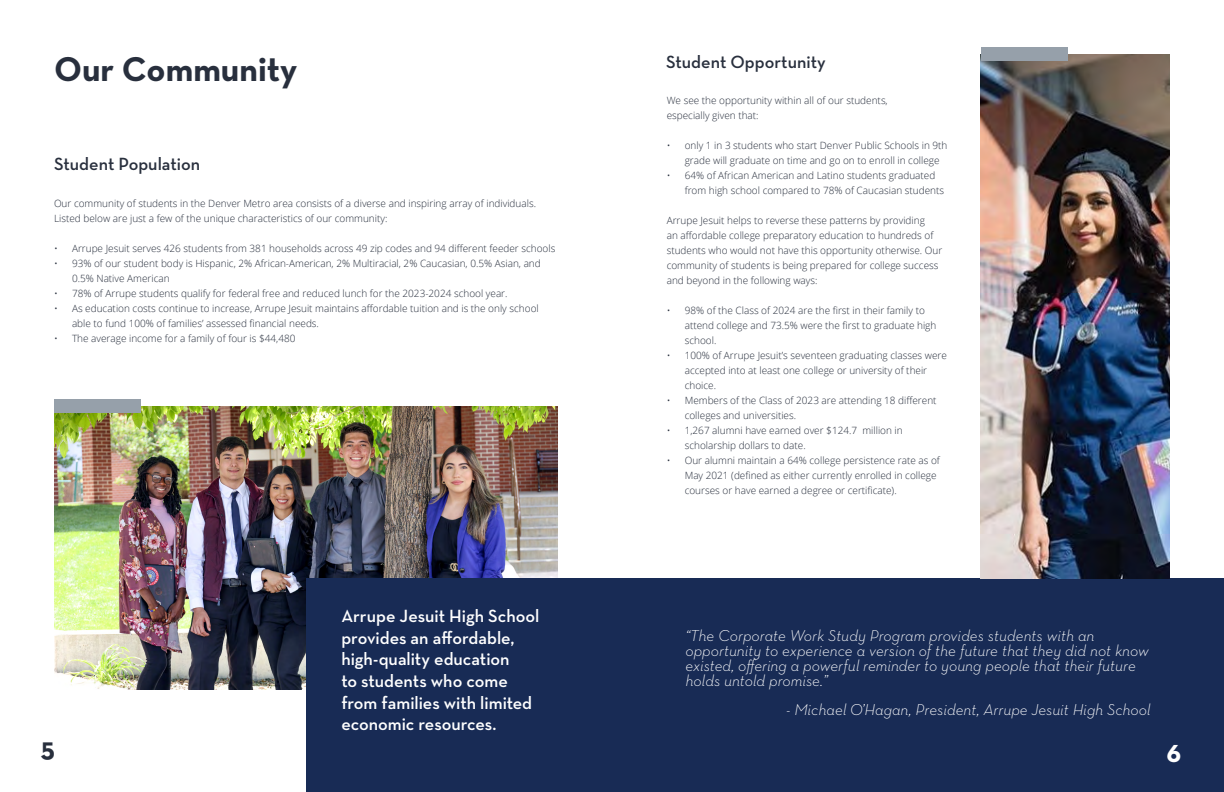
<style>
.page{position:relative;width:1224px;height:792px;background:#fff}
.page>*{position:absolute;margin:0;border:0;box-sizing:border-box;transform-origin:0 0}
.t1{font:700 35px "Neutraface Text";color:#282f3d}
.t2{font:700 28px "Neutraface Text";color:#282f3d}
.t3{font:700 28px "Neutraface Text";color:#fff}
.t4{font:600 18px/21.6px "Neutraface Text";color:#fff}
.t5{font:600 18px "Neutraface Text";color:#282f3d}
.t6{font:italic 300 16px/15px "Neutraface Text";color:#fff}
.t7{font:300 10px/15px "Open Sans";color:#282f3d}
</style>
<div class="page">
<img style="left:54px;top:406px;width:504px;height:284px">
<div style="left:306px;top:578px;width:918px;height:214px;background:#182b55"></div>
<div style="left:54px;top:399px;width:87px;height:14px;background:#96a0aa"></div>
<img style="left:981px;top:54px;width:189px;height:524px">
<div style="left:981px;top:47px;width:86px;height:14px;background:#96a0aa"></div>
<h1 class="t1" style="left:54px;top:47px;width:245px">Our Community</h1>
<h3 class="t5" style="left:54px;top:152px;width:148px">Student Population</h3>
<p class="t7" style="left:54px;top:195px;width:484px">Our community of students in the Denver Metro area consists of a diverse and inspiring array of individuals.<br>Listed below are just a few of the unique characteristics of our community:</p>
<p class="t7" style="left:54px;top:240px;width:503px">• Arrupe Jesuit serves 426 students from 381 households across 49 zip codes and 94 different feeder schools</p>
<p class="t7" style="left:72px;top:255px;width:470px;text-indent:-18px">• 93% of our student body is Hispanic, 2% African-American, 2% Multiracial, 2% Caucasian, 0.5% Asian, and<br>0.5% Native American</p>
<p class="t7" style="left:54px;top:285px;width:455px">• 78% of Arrupe students qualify for federal free and reduced lunch for the 2023-2024 school year.</p>
<p class="t7" style="left:72px;top:300px;width:468px;text-indent:-18px">• As education costs continue to increase, Arrupe Jesuit maintains affordable tuition and is the only school able to fund 100% of families’ assessed financial needs.</p>
<p class="t7" style="left:54px;top:330px;width:243px">• The average income for a family of four is $44,480</p>
<h3 class="t4" style="left:341px;top:605px;width:199px">Arrupe Jesuit High School provides an affordable, high-quality education<br>to students who come from families with limited economic resources.</h3>
<h3 class="t5" style="left:666px;top:51px;width:161px">Student Opportunity</h3>
<p class="t7" style="left:667px;top:93px;width:223px">We see the opportunity within all of our students, especially given that:</p>
<p class="t7" style="left:685px;top:138px;width:264px;text-indent:-18px">• only 1 in 3 students who start Denver Public Schools in 9th grade will graduate on time and go on to enroll in college</p>
<p class="t7" style="left:685px;top:168px;width:261px;text-indent:-18px">• 64% of African American and Latino students graduated from high school compared to 78% of Caucasian students</p>
<p class="t7" style="left:667px;top:213px;width:277px">Arrupe Jesuit helps to reverse these patterns by providing<br>an affordable college preparatory education to hundreds of students who would not have this opportunity otherwise. Our community of students is being prepared for college success and beyond in the following ways:</p>
<p class="t7" style="left:685px;top:303px;width:253px;text-indent:-18px">• 98% of the Class of 2024 are the first in their family to attend college and 73.5% were the first to graduate high school.</p>
<p class="t7" style="left:685px;top:348px;width:264px;text-indent:-18px">• 100% of Arrupe Jesuit’s seventeen graduating classes were accepted into at least one college or university of their choice.</p>
<p class="t7" style="left:685px;top:393px;width:253px;text-indent:-18px">• Members of the Class of 2023 are attending 18 different colleges and universities.</p>
<p class="t7" style="left:685px;top:423px;width:220px;text-indent:-18px">• 1,267 alumni have earned over $124.7 million in scholarship dollars to date.</p>
<p class="t7" style="left:685px;top:453px;width:257px;text-indent:-18px">• Our alumni maintain a 64% college persistence rate as of<br>May 2021 (defined as either currently enrolled in college courses or have earned a degree or certificate).</p>
<h3 class="t6" style="left:685px;top:628px;width:465px">“The Corporate Work Study Program provides students with an opportunity to experience a version of the future that they did not know existed, offering a powerful reminder to young people that their future holds untold promise.”</h3>
<h3 class="t6" style="left:786px;top:701px;width:366px">- Michael O’Hagan, President, Arrupe Jesuit High School</h3>
<h2 class="t2" style="left:41px;top:729px;width:16px">5</h2>
<h2 class="t3" style="left:1166px;top:734px;width:16px">6</h2>
</div>
